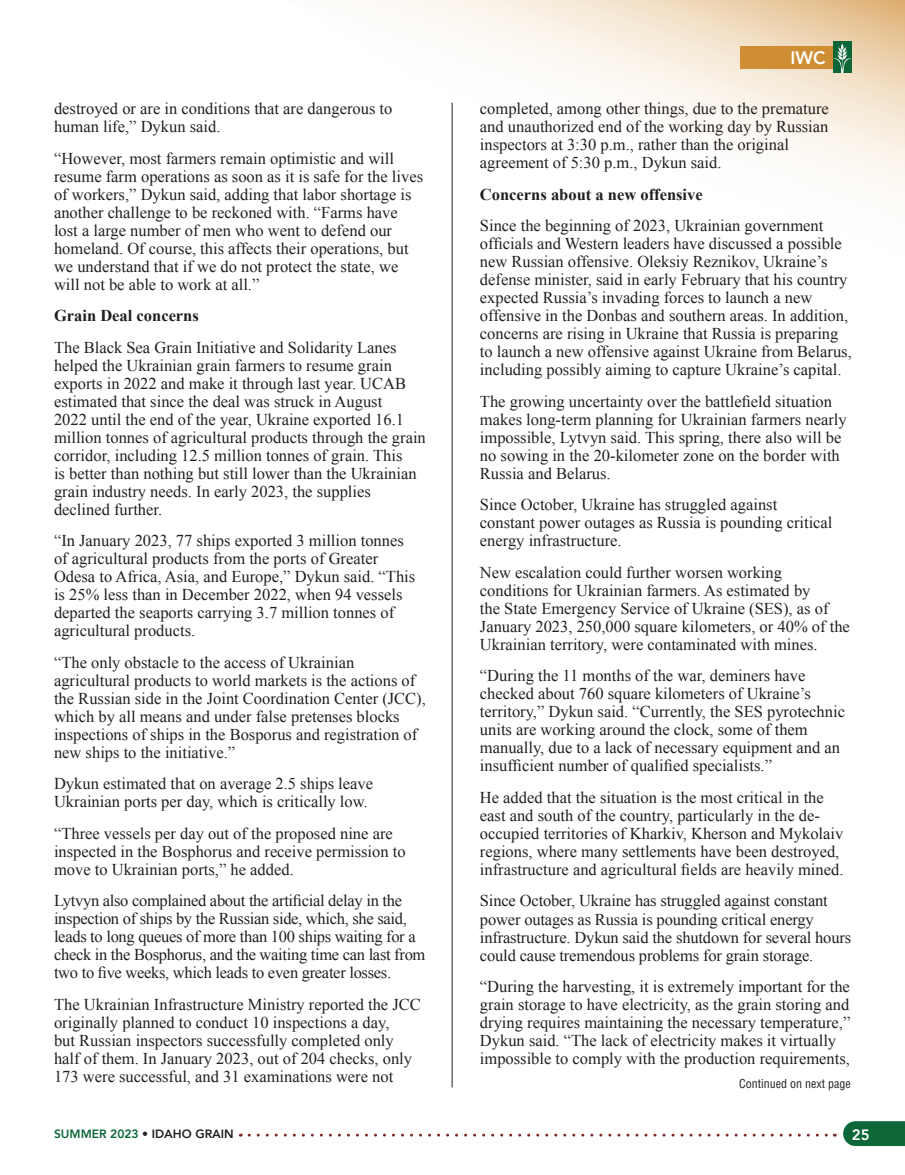
<style>
.page{position:relative;width:905px;height:1175px;background:#fff}
.page>*{position:absolute;margin:0;border:0;box-sizing:border-box;transform-origin:0 0}
.t1{font:800 18px "Avenir";color:#fff}
.t2{font:16.5px/18px "Times New Roman";color:#231f20}
.t3{font:16.5px/18px "Times New Roman";letter-spacing:-.02em;color:#231f20}
.t4{font:700 16.5px "Times New Roman";color:#231f20}
.t5{font:800 15px "Avenir";color:#fff}
.t6{font:800 12px "Avenir";color:#231f20}
.t7{font:condensed 12px "Helvetica LT Std";color:#231f20}
.s1{color:#0c6638}
</style>
<div class="page">
<svg style="left:383px;top:0;width:521px;height:369px"></svg>
<div style="left:740px;top:46px;width:99px;height:23px;background:#cf8e34"></div>
<div style="left:832px;top:41px;width:19px;height:31px;background:#0c6638"></div>
<svg style="left:832px;top:42px;width:19px;height:30px"></svg>
<svg style="left:843px;top:1121px;width:61px;height:25px;background:#186e43"></svg>
<svg style="left:249px;top:1133px;width:586px;height:3px"></svg>
<hr style="left:452px;top:103px;width:1px;height:984px;background:#231f20">
<p class="t2" style="left:54px;top:99px;width:340px">destroyed or are in conditions that are dangerous to human life,” Dykun said.</p>
<p class="t2" style="left:54px;top:149px;width:370px">“However, most farmers remain optimistic and will resume farm operations as soon as it is safe for the lives of workers,” Dykun said, adding that labor shortage is another challenge to be reckoned with. “Farms have lost a large number of men who went to defend our homeland. Of course, this affects their operations, but we understand that if we do not protect the state, we will not be able to work at all.”</p>
<p class="t4" style="left:54px;top:304px;width:146px">Grain Deal concerns</p>
<p class="t2" style="left:54px;top:338px;width:373px">The Black Sea Grain Initiative and Solidarity Lanes helped the Ukrainian grain farmers to resume grain exports in 2022 and make it through last year. UCAB estimated that since the deal was struck in August<br>2022 until the end of the year, Ukraine exported 16.1 million tonnes of agricultural products through the grain corridor, including 12.5 million tonnes of grain. This<br>is better than nothing but still lower than the Ukrainian grain industry needs. In early 2023, the supplies declined further.</p>
<p class="t2" style="left:54px;top:531px;width:363px">“In January 2023, 77 ships exported 3 million tonnes of agricultural products from the ports of Greater Odesa to Africa, Asia, and Europe,” Dykun said. “This is 25% less than in December 2022, when 94 vessels departed the seaports carrying 3.7 million tonnes of agricultural products.</p>
<p class="t2" style="left:54px;top:653px;width:373px">“The only obstacle to the access of Ukrainian agricultural products to world markets is the actions of the Russian side in the Joint Coordination Center (JCC), which by all means and under false pretenses blocks inspections of ships in the Bosporus and registration of new ships to the initiative.”</p>
<p class="t2" style="left:54px;top:774px;width:320px">Dykun estimated that on average 2.5 ships leave<br>Ukrainian ports per day, which is critically low.</p>
<p class="t2" style="left:54px;top:824px;width:353px">“Three vessels per day out of the proposed nine are inspected in the Bosphorus and receive permission to move to Ukrainian ports,” he added.</p>
<p class="t3" style="left:54px;top:891px;width:373px">Lytvyn also complained about the artificial delay in the inspection of ships by the Russian side, which, she said, leads to long queues of more than 100 ships waiting for a check in the Bosphorus, and the waiting time can last from two to five weeks, which leads to even greater losses.</p>
<p class="t2" style="left:54px;top:995px;width:368px">The Ukrainian Infrastructure Ministry reported the JCC originally planned to conduct 10 inspections a day,<br>but Russian inspectors successfully completed only half of them. In January 2023, out of 204 checks, only 173 were successful, and 31 examinations were not</p>
<p class="t1" style="left:790px;top:44px;width:36px">IWC</p>
<p class="t2" style="left:480px;top:99px;width:350px">completed, among other things, due to the premature and unauthorized end of the working day by Russian inspectors at 3:30 p.m., rather than the original agreement of 5:30 p.m., Dykun said.</p>
<p class="t4" style="left:480px;top:183px;width:224px">Concerns about a new offensive</p>
<p class="t2" style="left:480px;top:216px;width:373px">Since the beginning of 2023, Ukrainian government officials and Western leaders have discussed a possible new Russian offensive. Oleksiy Reznikov, Ukraine’s defense minister, said in early February that his country expected Russia’s invading forces to launch a new offensive in the Donbas and southern areas. In addition, concerns are rising in Ukraine that Russia is preparing to launch a new offensive against Ukraine from Belarus, including possibly aiming to capture Ukraine’s capital.</p>
<p class="t2" style="left:480px;top:392px;width:368px">The growing uncertainty over the battlefield situation makes long-term planning for Ukrainian farmers nearly impossible, Lytvyn said. This spring, there also will be no sowing in the 20-kilometer zone on the border with Russia and Belarus.</p>
<p class="t2" style="left:480px;top:495px;width:354px">Since October, Ukraine has struggled against constant power outages as Russia is pounding critical energy infrastructure.</p>
<p class="t2" style="left:480px;top:563px;width:371px">New escalation could further worsen working conditions for Ukrainian farmers. As estimated by<br>the State Emergency Service of Ukraine (SES), as of January 2023, 250,000 square kilometers, or 40% of the Ukrainian territory, were contaminated with mines.</p>
<p class="t2" style="left:480px;top:666px;width:366px">“During the 11 months of the war, deminers have checked about 760 square kilometers of Ukraine’s territory,” Dykun said. “Currently, the SES pyrotechnic units are working around the clock, some of them manually, due to a lack of necessary equipment and an insufficient number of qualified specialists.”</p>
<p class="t2" style="left:480px;top:788px;width:365px">He added that the situation is the most critical in the east and south of the country, particularly in the de&shy;occupied territories of Kharkiv, Kherson and Mykolaiv regions, where many settlements have been destroyed, infrastructure and agricultural fields are heavily mined.</p>
<p class="t2" style="left:480px;top:891px;width:373px">Since October, Ukraine has struggled against constant power outages as Russia is pounding critical energy infrastructure. Dykun said the shutdown for several hours could cause tremendous problems for grain storage.</p>
<p class="t2" style="left:480px;top:977px;width:372px">“During the harvesting, it is extremely important for the grain storage to have electricity, as the grain storing and drying requires maintaining the necessary temperature,” Dykun said. “The lack of electricity makes it virtually impossible to comply with the production requirements,</p>
<p class="t7" style="left:739px;top:1076px;width:113px">Continued on next page</p>
<p class="t6" style="left:54px;top:1124px;width:181px"><span class="s1">SUMMER 2023</span> • IDAHO GRAIN</p>
<p class="t5" style="left:851px;top:1122px;width:19px">25</p>
</div>
